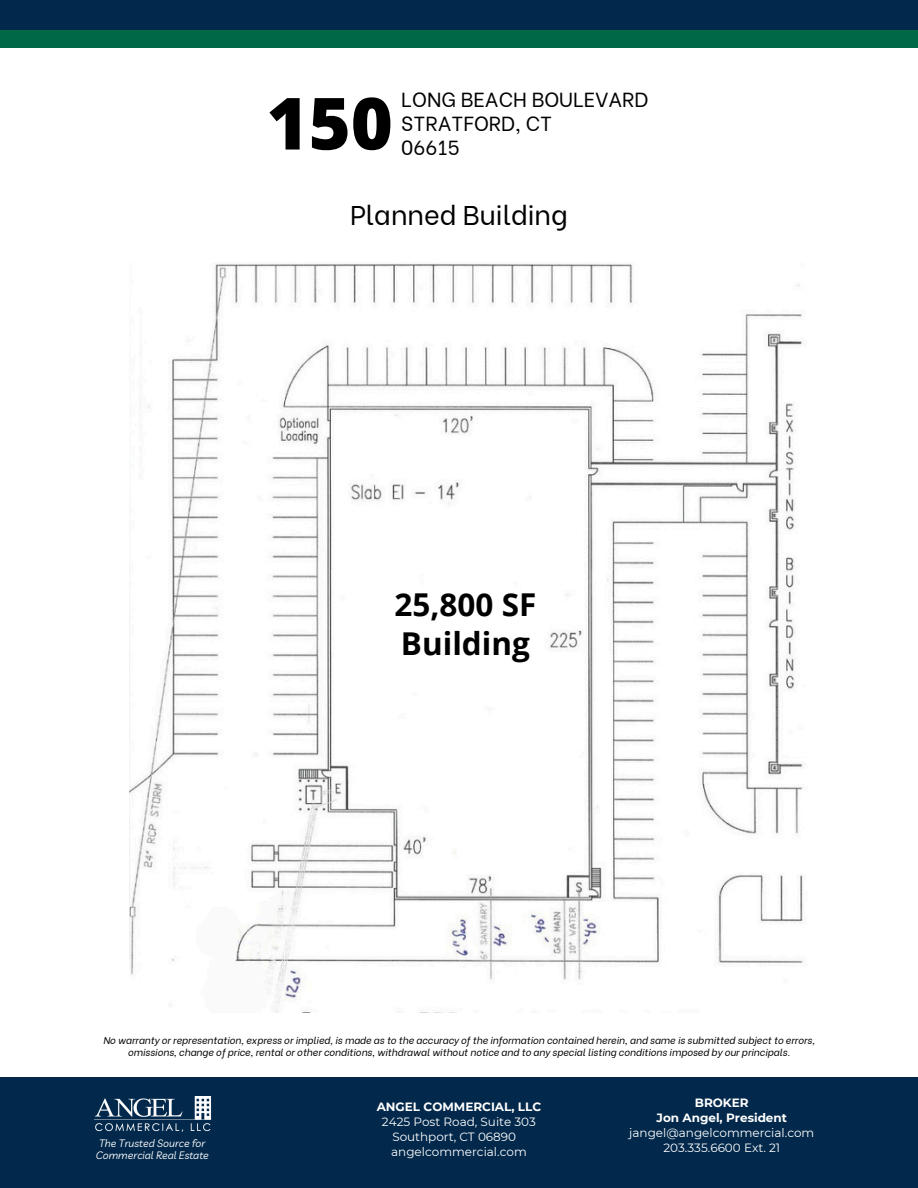
<style>
.page{position:relative;width:918px;height:1188px;background:#fff}
.page>*{position:absolute;margin:0;border:0;box-sizing:border-box;transform-origin:0 0}
.t1{font:800 72px "Open Sans";color:#000}
.t2{font:700 31.5px/38.8px "Open Sans";color:#000}
.t3{font:27px "Be Vietnam";color:#000}
.t4{font:20.4px/23.9px "Be Vietnam";color:#000}
.t5{font:12px/15px "Montserrat";color:#fff;text-align:center}
.t6{font:700 12px "Montserrat";color:#fff}
.t7{font:italic 10.5px/12.3px "Livvic";color:#fff;text-align:center}
.t8{font:italic 9.75px/12.1px "Be Vietnam";color:#000;text-align:center}
.s1{font-weight:700}
</style>
<div class="page">
<img style="left:130px;top:263px;width:673px;height:749px">
<div style="left:0;top:0;width:918px;height:36px;background:#02284b"></div>
<div style="left:0;top:31px;width:918px;height:17px;background:#006747"></div>
<div style="left:0;top:1077px;width:918px;height:111px;background:#02284b"></div>
<img style="left:94px;top:1096px;width:117px;height:36px">
<h5 class="t1" style="left:267px;top:73px;width:128px">150</h5>
<h5 class="t4" style="left:401px;top:86px;width:249px">LONG BEACH BOULEVARD<br>STRATFORD, CT</h5>
<h5 class="t4" style="left:401px;top:134px;width:60px">06615</h5>
<h1 class="t3" style="left:350px;top:193px;width:219px">Planned Building</h1>
<h3 class="t2" style="left:395px;top:585px;width:143px">25,800 SF<br>Building</h3>
<p class="t8" style="left:103px;top:1034px;width:713px">No warranty or representation, express or implied, is made as to the accuracy of the information contained herein, and same is submitted subject to errors, omissions, change of price, rental or other conditions, withdrawal without notice and to any special listing conditions imposed by our principals.</p>
<p class="t7" style="left:96px;top:1137px;width:114px">The Trusted Source for<br>Commercial Real Estate</p>
<h2 class="t6" style="left:377px;top:1100px;width:166px">ANGEL COMMERCIAL, LLC</h2>
<h2 class="t5" style="left:382px;top:1115px;width:156px">2425 Post Road, Suite 303</h2>
<h2 class="t5" style="left:392px;top:1130px;width:125px">Southport, CT 06890</h2>
<h2 class="t5" style="left:391px;top:1145px;width:137px">angelcommercial.com</h2>
<p class="t5" style="left:629px;top:1095px;width:187px"><span class="s1">BROKER<br>Jon Angel, President </span>jangel@angelcommercial.com<br>203.335.6600 Ext. 21</p>
</div>
